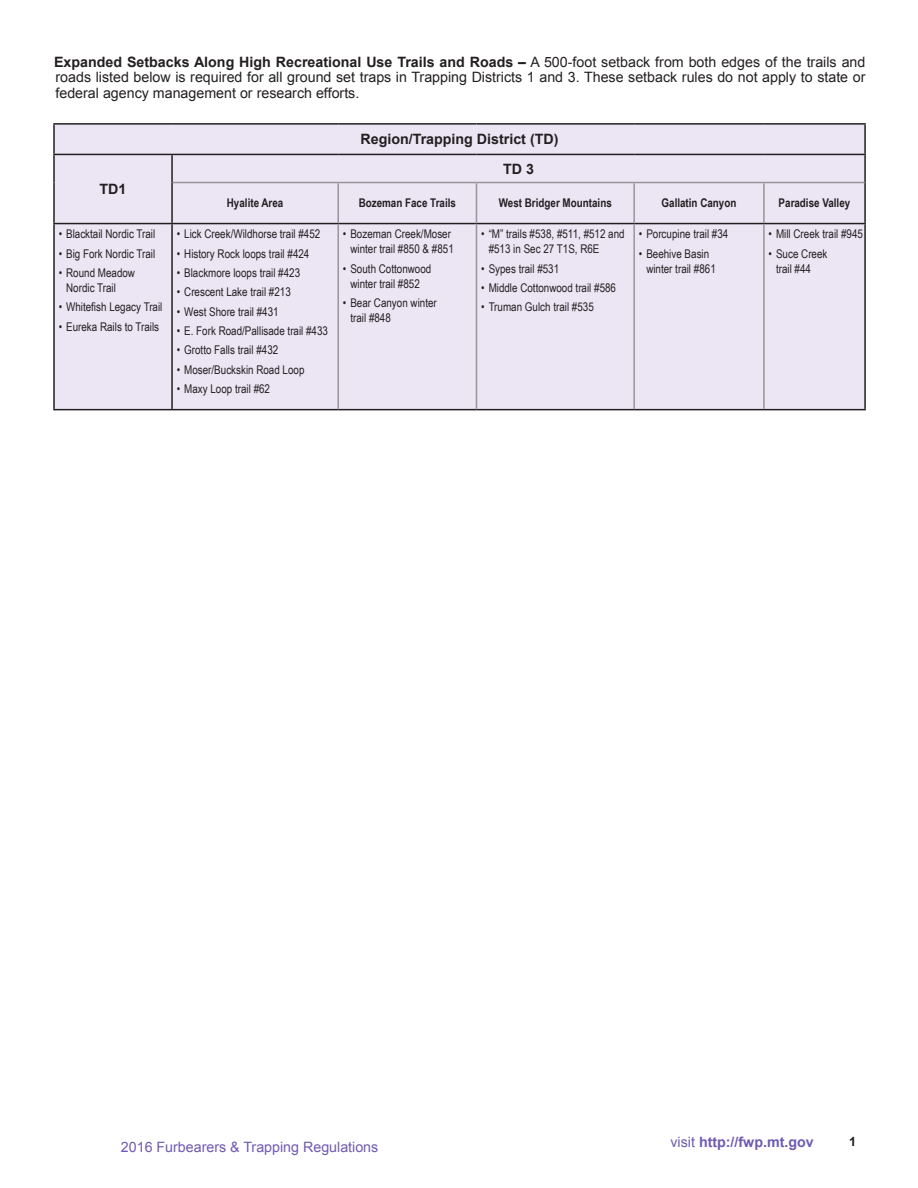
<style>
.page{position:relative;width:918px;height:1188px;background:#fff}
.page>*{position:absolute;margin:0;border:0;box-sizing:border-box;transform-origin:0 0}
.t1{font:14.25px/15.8px "Arial";color:#231f20;text-align:justify}
.t2{font:14.25px "Arial";color:#6e5bb1}
.t3{font:700 14.25px "Arial";color:#231f20}
.t4{font:700 14.25px "Arial";color:#6e5bb1}
.t5{font:700 12.75px "Arial";color:#231f20}
.t6{font:12px/15px "Arial Narrow";color:#231f20}
.t7{font:700 12px "Arial Narrow";color:#231f20}
.s1{font-weight:700}
.s2{font-weight:400}
</style>
<div class="page">
<div style="left:55px;top:125px;width:809px;height:284px;background:#ece5f4"></div>
<hr style="left:53px;top:123px;width:119px;height:2px;background:#231f20">
<hr style="left:53px;top:125px;width:2px;height:29px;background:#231f20">
<hr style="left:172px;top:123px;width:166px;height:2px;background:#231f20">
<hr style="left:338px;top:123px;width:138px;height:2px;background:#231f20">
<hr style="left:476px;top:123px;width:158px;height:2px;background:#231f20">
<hr style="left:634px;top:123px;width:130px;height:2px;background:#231f20">
<hr style="left:764px;top:123px;width:102px;height:2px;background:#231f20">
<hr style="left:864px;top:125px;width:2px;height:29px;background:#231f20">
<hr style="left:53px;top:154px;width:119px;height:1px;background:#231f20">
<hr style="left:53px;top:155px;width:2px;height:28px;background:#231f20">
<hr style="left:53px;top:183px;width:2px;height:40px;background:#231f20">
<hr style="left:53px;top:223px;width:119px;height:1px;background:#231f20">
<hr style="left:53px;top:224px;width:2px;height:185px;background:#231f20">
<hr style="left:53px;top:409px;width:119px;height:1px;background:#231f20">
<hr style="left:171px;top:183px;width:2px;height:40px;background:#231f20">
<hr style="left:864px;top:183px;width:2px;height:40px;background:#231f20">
<hr style="left:172px;top:223px;width:166px;height:1px;background:#231f20">
<hr style="left:171px;top:224px;width:2px;height:185px;background:#231f20">
<hr style="left:338px;top:223px;width:138px;height:1px;background:#231f20">
<hr style="left:476px;top:223px;width:158px;height:1px;background:#231f20">
<hr style="left:634px;top:223px;width:130px;height:1px;background:#231f20">
<hr style="left:764px;top:223px;width:102px;height:1px;background:#231f20">
<hr style="left:864px;top:224px;width:2px;height:185px;background:#231f20">
<hr style="left:172px;top:409px;width:166px;height:1px;background:#231f20">
<hr style="left:338px;top:409px;width:138px;height:1px;background:#231f20">
<hr style="left:476px;top:409px;width:158px;height:1px;background:#231f20">
<hr style="left:634px;top:409px;width:130px;height:1px;background:#231f20">
<hr style="left:764px;top:409px;width:102px;height:1px;background:#231f20">
<hr style="left:338px;top:183px;width:1px;height:40px;background:#949698">
<hr style="left:476px;top:183px;width:1px;height:40px;background:#949698">
<hr style="left:633px;top:183px;width:2px;height:40px;background:#949698">
<hr style="left:763px;top:183px;width:2px;height:40px;background:#949698">
<hr style="left:338px;top:224px;width:1px;height:185px;background:#949698">
<hr style="left:476px;top:224px;width:1px;height:185px;background:#949698">
<hr style="left:633px;top:224px;width:2px;height:185px;background:#949698">
<hr style="left:763px;top:224px;width:2px;height:185px;background:#949698">
<hr style="left:172px;top:154px;width:166px;height:1px;background:#231f20">
<hr style="left:171px;top:155px;width:2px;height:28px;background:#231f20">
<hr style="left:338px;top:154px;width:138px;height:1px;background:#231f20">
<hr style="left:476px;top:154px;width:158px;height:1px;background:#231f20">
<hr style="left:634px;top:154px;width:130px;height:1px;background:#231f20">
<hr style="left:764px;top:154px;width:102px;height:1px;background:#231f20">
<hr style="left:864px;top:155px;width:2px;height:28px;background:#231f20">
<hr style="left:173px;top:182px;width:165px;height:1px;background:#949698">
<hr style="left:338px;top:182px;width:138px;height:1px;background:#949698">
<hr style="left:476px;top:182px;width:158px;height:1px;background:#949698">
<hr style="left:634px;top:182px;width:130px;height:1px;background:#949698">
<hr style="left:764px;top:182px;width:100px;height:1px;background:#949698">
<p class="t1" style="left:54px;top:54px;width:813px"><span class="s1">Expanded Setbacks Along High Recreational Use Trails and Roads –</span> A 500-foot setback from both edges of the trails and roads listed below is required for all ground set traps in Trapping Districts 1 and 3. These setback rules do not apply to state or federal agency management or research efforts.</p>
<p class="t3" style="left:361px;top:130px;width:199px">Region/Trapping District (TD)</p>
<p class="t3" style="left:100px;top:180px;width:28px">TD1</p>
<p class="t6" style="left:59px;top:226px;width:98px">• Blacktail Nordic Trail</p>
<p class="t6" style="left:59px;top:245px;width:98px">• Big Fork Nordic Trail</p>
<p class="t6" style="left:66px;top:265px;width:70px;text-indent:-8px">• Round Meadow<br>Nordic Trail</p>
<p class="t6" style="left:59px;top:299px;width:105px">• Whitefish Legacy Trail</p>
<p class="t6" style="left:59px;top:318px;width:102px">• Eureka Rails to Trails</p>
<p class="t3" style="left:503px;top:159px;width:32px">TD 3</p>
<p class="t7" style="left:227px;top:194px;width:58px">Hyalite Area</p>
<p class="t7" style="left:359px;top:194px;width:99px">Bozeman Face Trails</p>
<p class="t7" style="left:499px;top:194px;width:115px">West Bridger Mountains</p>
<p class="t7" style="left:662px;top:194px;width:76px">Gallatin Canyon</p>
<p class="t7" style="left:779px;top:194px;width:73px">Paradise Valley</p>
<p class="t6" style="left:177px;top:226px;width:145px">• Lick Creek/Wildhorse trail #452</p>
<p class="t6" style="left:177px;top:245px;width:134px">• History Rock loops trail #424</p>
<p class="t6" style="left:177px;top:265px;width:125px">• Blackmore loops trail #423</p>
<p class="t6" style="left:177px;top:284px;width:116px">• Crescent Lake trail #213</p>
<p class="t6" style="left:177px;top:303px;width:103px">• West Shore trail #431</p>
<p class="t6" style="left:177px;top:323px;width:153px">• E. Fork Road/Pallisade trail #433</p>
<p class="t6" style="left:177px;top:342px;width:103px">• Grotto Falls trail #432</p>
<p class="t6" style="left:177px;top:361px;width:129px">• Moser/Buckskin Road Loop</p>
<p class="t6" style="left:177px;top:381px;width:95px">• Maxy Loop trail #62</p>
<p class="t6" style="left:343px;top:226px;width:112px;text-align:right">• Bozeman Creek/Moser winter trail #850 &amp; #851</p>
<p class="t6" style="left:343px;top:260px;width:90px;text-align:center">• South Cottonwood winter trail #852</p>
<p class="t6" style="left:350px;top:295px;width:88px;text-indent:-8px">• Bear Canyon winter trail #848</p>
<p class="t6" style="left:489px;top:226px;width:138px;text-indent:-8px">• “M” trails #538, #511, #512 and #513 in Sec 27 T1S, R6E</p>
<p class="t6" style="left:481px;top:260px;width:80px">• Sypes trail #531</p>
<p class="t6" style="left:481px;top:280px;width:136px">• Middle Cottonwood trail #586</p>
<p class="t6" style="left:481px;top:299px;width:114px">• Truman Gulch trail #535</p>
<p class="t6" style="left:639px;top:226px;width:91px">• Porcupine trail #34</p>
<p class="t6" style="left:646px;top:245px;width:71px;text-indent:-8px">• Beehive Basin winter trail #861</p>
<p class="t6" style="left:769px;top:226px;width:96px">• Mill Creek trail #945</p>
<p class="t6" style="left:776px;top:245px;width:53px;text-indent:-8px">• Suce Creek trail #44</p>
<p class="t2" style="left:121px;top:1138px;width:259px">2016 Furbearers &amp; Trapping Regulations</p>
<p class="t4" style="left:670px;top:1133px;width:145px"><span class="s2">visit</span> http://fwp.mt.gov</p>
<p class="t5" style="left:849px;top:1133px;width:9px">1</p>
</div>
